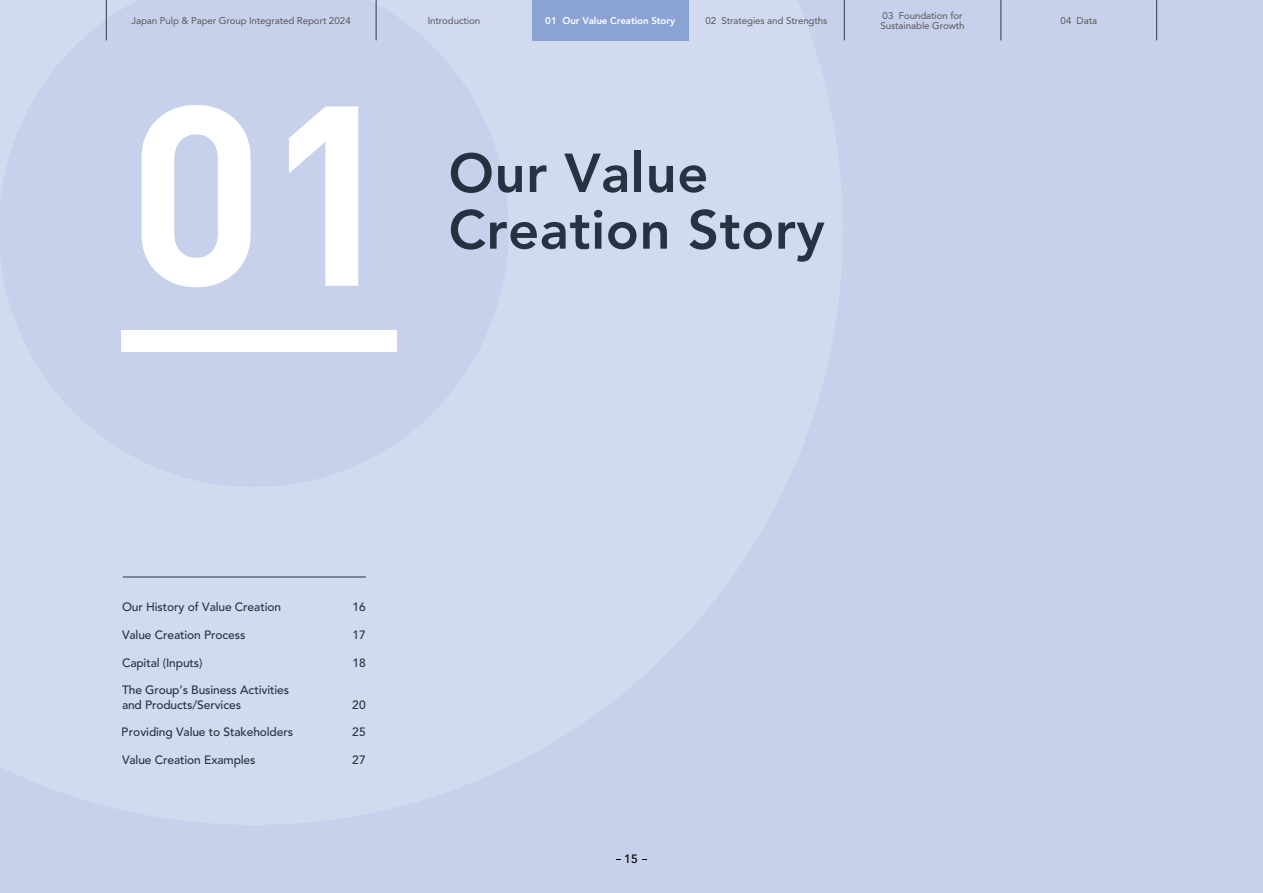
<style>
.page{position:relative;width:1263px;height:893px;background:#c7d1eb}
.page>*{position:absolute;margin:0;border:0;box-sizing:border-box;transform-origin:0 0}
.t1{font:800 54.3px/56.7px "Avenir LT Std";letter-spacing:.01em;color:#2f3c47}
.t2{font:500 12px/14.4px "Avenir LT Std";letter-spacing:-.01em;color:#2f3c47}
.t3{font:500 12px "Avenir LT Std";color:#000}
.t4{font:9.75px/10.5px "Avenir LT Std";letter-spacing:-.01em;color:#595757}
.t5{font:800 9.75px "Avenir LT Std";letter-spacing:-.01em;color:#fff}
</style>
<div class="page">
<hr style="left:123px;top:577px;width:243px;height:1px;background:#2f3c47">
<div style="left:121px;top:330px;width:276px;height:21px;background:#fff"></div>
<svg style="left:142px;top:105px;width:216px;height:182px"></svg>
<div style="left:532px;top:0;width:156px;height:40px;background:#8aa3d4"></div>
<hr style="left:376px;top:0;width:1px;height:40px;background:#2f3c47">
<hr style="left:1156px;top:0;width:1px;height:40px;background:#2f3c47">
<hr style="left:1001px;top:0;width:1px;height:40px;background:#2f3c47">
<hr style="left:844px;top:0;width:1px;height:40px;background:#2f3c47">
<hr style="left:106px;top:0;width:1px;height:40px;background:#2f3c47">
<p class="t4" style="left:131px;top:15px;width:221px">Japan Pulp &amp; Paper Group Integrated Report 2024</p>
<p class="t4" style="left:428px;top:15px;width:54px">Introduction</p>
<p class="t5" style="left:545px;top:15px;width:131px">01 Our Value Creation Story</p>
<p class="t4" style="left:705px;top:15px;width:123px">02 Strategies and Strengths</p>
<p class="t4" style="left:881px;top:10px;width:85px">03 Foundation for<br>Sustainable Growth</p>
<p class="t4" style="left:1060px;top:15px;width:38px">04 Data</p>
<h1 class="t1" style="left:449px;top:145px;width:377px">Our Value<br>Creation Story</h1>
<p class="t2" style="left:122px;top:600px;width:161px">Our History of Value Creation</p>
<p class="t2" style="left:352px;top:600px;width:15px">16</p>
<p class="t2" style="left:122px;top:628px;width:125px">Value Creation Process</p>
<p class="t2" style="left:352px;top:628px;width:15px">17</p>
<p class="t2" style="left:122px;top:655px;width:82px">Capital (Inputs)</p>
<p class="t2" style="left:352px;top:655px;width:15px">18</p>
<p class="t2" style="left:122px;top:683px;width:169px">The Group’s Business Activities and Products/Services</p>
<p class="t2" style="left:352px;top:697px;width:15px">20</p>
<p class="t2" style="left:122px;top:725px;width:173px">Providing Value to Stakeholders</p>
<p class="t2" style="left:352px;top:725px;width:15px">25</p>
<p class="t2" style="left:122px;top:753px;width:135px">Value Creation Examples</p>
<p class="t2" style="left:352px;top:753px;width:15px">27</p>
<p class="t3" style="left:624px;top:852px;width:15px">15</p>
</div>
